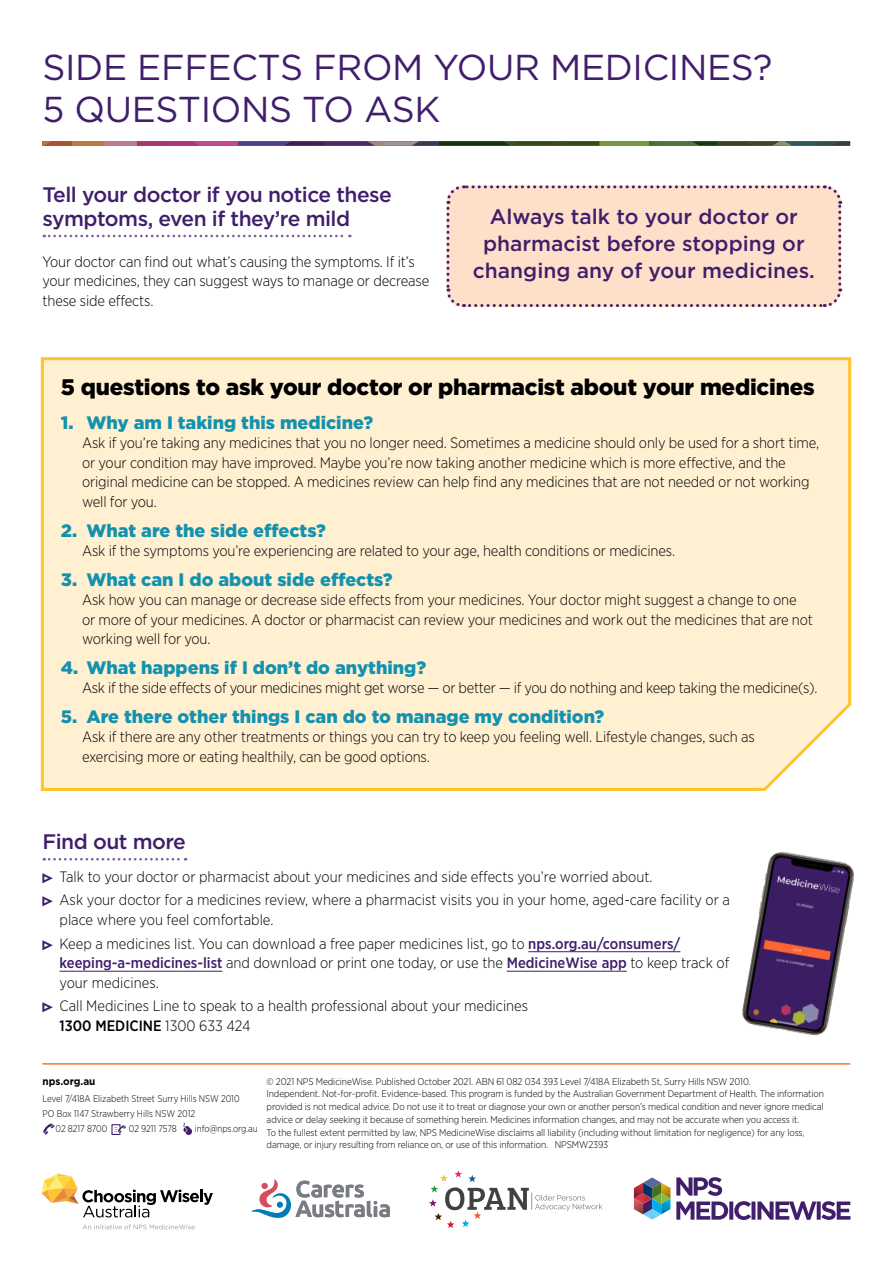
<style>
.page{position:relative;width:893px;height:1263px;background:#fff}
.page>*{position:absolute;margin:0;border:0;box-sizing:border-box;transform-origin:0 0}
.EC_Heading_1{font:36px/42px "Gotham";letter-spacing:-.01em;color:#401e6b}
.EC_Heading_3{font:900 22.5px "Gotham";letter-spacing:-.01em;color:#000}
.EC_Body_3{font:500 21px/27px "Gotham";color:#401e6b;text-align:center}
.EC_heading_2_5mm{font:500 21px/24px "Gotham";letter-spacing:-.025em;color:#401e6b}
.EC_Heading_2{font:500 21px "Gotham";letter-spacing:-.025em;color:#401e6b}
.t1{font:900 18px "Gotham";color:#1392af}
.EC_Body_5{font:300 15px/19.5px "Gotham Narrow";letter-spacing:-.01em;color:#000}
.EC_Body_1{font:300 15px/19.5px "Gotham Narrow";letter-spacing:-.01em;color:#000}
.EC_Body_12{font:700 10.5px "Gotham";color:#000;scale:.95 1}
.EC_Body_14{font:300 9.75px/12.8px "Gotham Narrow";letter-spacing:-.01em;color:#000}
.EC_Body_13{font:300 9.75px "Gotham Narrow";color:#000;scale:.95 1}
.s1{color:#401e6b}
.s2{font-weight:500;color:#401e6b}
.s3{font-weight:500}
</style>
<div class="page">
<div style="left:104px;top:141px;width:33px;height:5px;background:#bd7c89"></div>
<div style="left:599px;top:141px;width:50px;height:5px;background:#78983c"></div>
<svg style="left:649px;top:141px;width:201px;height:5px"></svg>
<svg style="left:137px;top:141px;width:462px;height:5px;background:#634750"></svg>
<svg style="left:42px;top:141px;width:62px;height:5px"></svg>
<svg style="left:44px;top:235px;width:306px;height:2px"></svg>
<div style="left:446px;top:185px;width:397px;height:122px;background:#fee0ca"></div>
<div style="left:40px;top:357px;width:812px;height:434px;background:#fff0d2"></div>
<svg style="left:44px;top:858px;width:142px;height:2px"></svg>
<hr style="left:528px;top:951px;width:152px;height:1px;background:#401e6b">
<hr style="left:60px;top:971px;width:162px;height:1px;background:#401e6b">
<hr style="left:507px;top:971px;width:120px;height:1px;background:#401e6b">
<img style="left:742px;top:852px;width:113px;height:184px">
<hr style="left:42px;top:1063px;width:808px;height:1px;background:#f47b29">
<svg style="left:43px;top:1124px;width:12px;height:11px"></svg>
<svg style="left:111px;top:1124px;width:15px;height:11px"></svg>
<svg style="left:183px;top:1122px;width:9px;height:13px"></svg>
<svg style="left:42px;top:1173px;width:171px;height:44px"></svg>
<svg style="left:83px;top:1224px;width:112px;height:5px"></svg>
<svg style="left:252px;top:1180px;width:138px;height:38px"></svg>
<svg style="left:429px;top:1170px;width:173px;height:58px"></svg>
<svg style="left:634px;top:1177px;width:36px;height:43px"></svg>
<svg style="left:676px;top:1177px;width:174px;height:43px"></svg>
<h1 class="EC_Heading_1" style="left:43px;top:45px;width:732px">SIDE EFFECTS FROM YOUR MEDICINES?<br>5 QUESTIONS TO ASK</h1>
<h2 class="EC_heading_2_5mm" style="left:43px;top:182px;width:351px">Tell your doctor if you notice these symptoms, even if they’re mild</h2>
<p class="EC_Body_1" style="left:43px;top:252px;width:388px">Your doctor can find out what’s causing the symptoms. If it’s your medicines, they can suggest ways to manage or decrease these side effects.</p>
<p class="EC_Body_3" style="left:473px;top:202px;width:343px">Always talk to your doctor or pharmacist before stopping or changing any of your medicines.</p>
<h3 class="EC_Heading_3" style="left:61px;top:372px;width:755px">5 questions to ask your doctor or pharmacist about your medicines</h3>
<p class="t1" style="left:61px;top:410px;width:314px">1. Why am I taking this medicine?</p>
<p class="EC_Body_5" style="left:82px;top:433px;width:739px">Ask if you’re taking any medicines that you no longer need. Sometimes a medicine should only be used for a short time, or your condition may have improved. Maybe you’re now taking another medicine which is more effective, and the original medicine can be stopped. A medicines review can help find any medicines that are not needed or not working well for you.</p>
<p class="t1" style="left:61px;top:518px;width:266px">2. What are the side effects?</p>
<p class="EC_Body_5" style="left:82px;top:541px;width:595px">Ask if the symptoms you’re experiencing are related to your age, health conditions or medicines.</p>
<p class="t1" style="left:61px;top:567px;width:333px">3. What can I do about side effects?</p>
<p class="EC_Body_5" style="left:82px;top:590px;width:732px">Ask how you can manage or decrease side effects from your medicines. Your doctor might suggest a change to one or more of your medicines. A doctor or pharmacist can review your medicines and work out the medicines that are not working well for you.</p>
<p class="t1" style="left:61px;top:655px;width:367px">4. What happens if I don’t do anything?</p>
<p class="EC_Body_5" style="left:82px;top:678px;width:737px">Ask if the side effects of your medicines might get worse — or better — if you do nothing and keep taking the medicine(s).</p>
<p class="t1" style="left:61px;top:704px;width:545px">5. Are there other things I can do to manage my condition?</p>
<p class="EC_Body_5" style="left:82px;top:727px;width:674px">Ask if there are any other treatments or things you can try to keep you feeling well. Lifestyle changes, such as exercising more or eating healthily, can be good options.</p>
<h2 class="EC_Heading_2" style="left:43px;top:828px;width:145px">Find out more</h2>
<p class="EC_Body_5" style="left:43px;top:866px;width:612px"><span class="s1">•</span> Talk to your doctor or pharmacist about your medicines and side effects you’re worried about.</p>
<p class="EC_Body_5" style="left:60px;top:890px;width:672px;text-indent:-17px"><span class="s1">•</span> Ask your doctor for a medicines review, where a pharmacist visits you in your home, aged-care facility or a place where you feel comfortable.</p>
<p class="EC_Body_5" style="left:60px;top:933px;width:671px;text-indent:-17px"><span class="s1">•</span> Keep a medicines list. You can download a free paper medicines list, go to <span class="s2">nps.org.au/consumers/ keeping-a-medicines-list</span> and download or print one today, or use the <span class="s2">MedicineWise app</span> to keep track of your medicines.</p>
<p class="EC_Body_5" style="left:60px;top:996px;width:470px;text-indent:-17px"><span class="s1">•</span> Call Medicines Line to speak to a health professional about your medicines<br><span class="s3">1300 MEDICINE</span> 1300 633 424</p>
<p class="EC_Body_12" style="left:43px;top:1074px;width:57px">nps.org.au</p>
<p class="EC_Body_13" style="left:43px;top:1093px;width:209px">Level 7/418A Elizabeth Street Surry Hills NSW 2010</p>
<p class="EC_Body_13" style="left:43px;top:1108px;width:162px">PO Box 1147 Strawberry Hills NSW 2012</p>
<p class="EC_Body_13" style="left:56px;top:1123px;width:56px">02 8217 8700</p>
<p class="EC_Body_13" style="left:129px;top:1123px;width:52px">02 9211 7578</p>
<p class="EC_Body_13" style="left:195px;top:1123px;width:68px">info@nps.org.au</p>
<p class="EC_Body_14" style="left:267px;top:1074px;width:559px">© 2021 NPS MedicineWise. Published October 2021. ABN 61 082 034 393 Level 7/418A Elizabeth St, Surry Hills NSW 2010.<br>Independent. Not-for-profit. Evidence-based. This program is funded by the Australian Government Department of Health. The information provided is not medical advice. Do not use it to treat or diagnose your own or another person’s medical condition and never ignore medical advice or delay seeking it because of something herein. Medicines information changes, and may not be accurate when you access it.<br>To the fullest extent permitted by law, NPS MedicineWise disclaims all liability (including without limitation for negligence) for any loss, damage, or injury resulting from reliance on, or use of this information. NPSMW2393</p>
</div>
